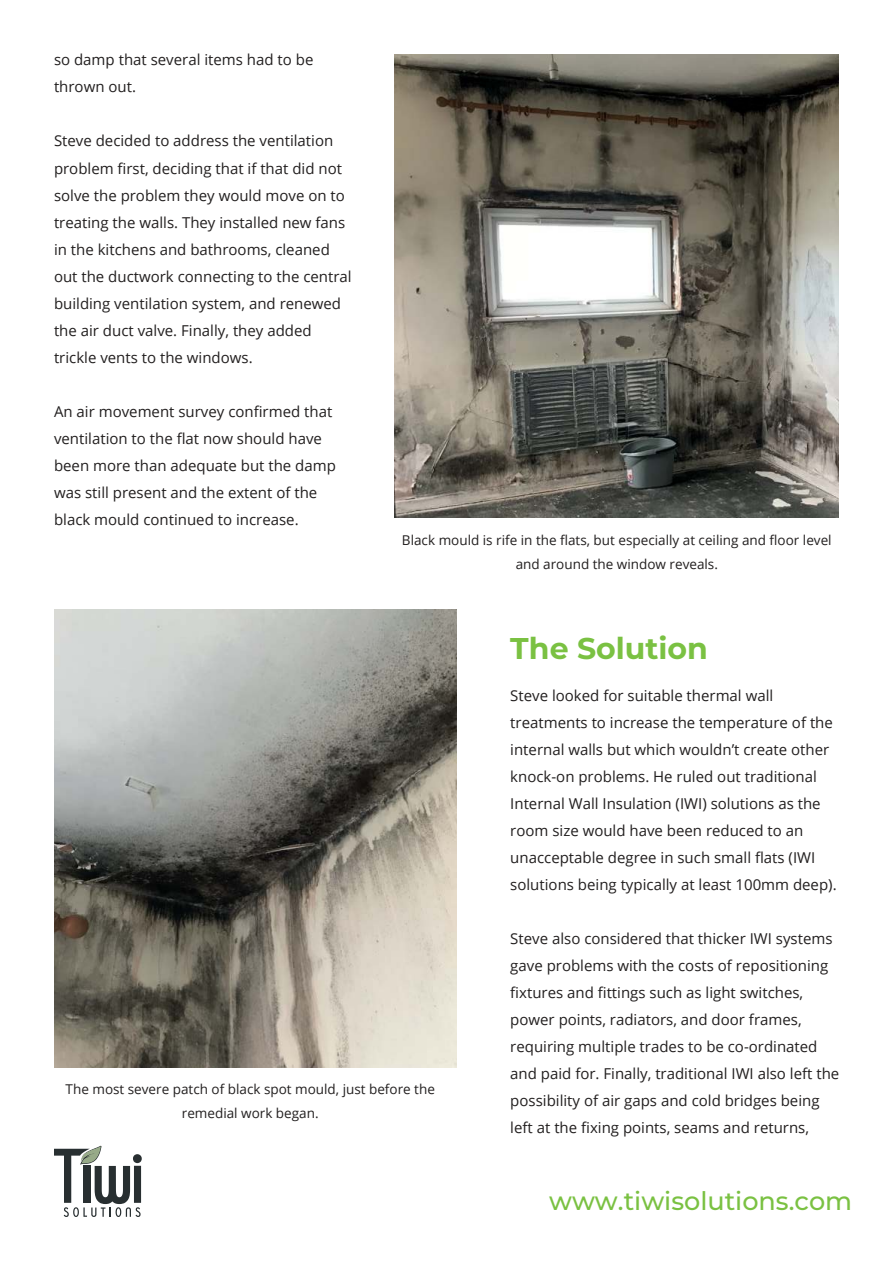
<style>
.page{position:relative;width:893px;height:1263px;background:#fff}
.page>*{position:absolute;margin:0;border:0;box-sizing:border-box;transform-origin:0 0}
.t1{font:700 30px "Montserrat";color:#7ac142}
.t2{font:500 25.5px "Montserrat";color:#7ac142}
.t3{font:15px/27px "Open Sans";color:#221f1f}
.t4{font:13.5px/24px "Open Sans";color:#221f1f;text-align:center}
</style>
<div class="page">
<img style="left:395px;top:54px;width:444px;height:463px">
<img style="left:54px;top:609px;width:402px;height:458px">
<svg style="left:54px;top:1146px;width:88px;height:71px"></svg>
<p class="t3" style="left:54px;top:48px;width:261px">so damp that several items had to be thrown out.</p>
<p class="t3" style="left:54px;top:129px;width:299px">Steve decided to address the ventilation problem first, deciding that if that did not solve the problem they would move on to treating the walls. They installed new fans in the kitchens and bathrooms, cleaned out the ductwork connecting to the central building ventilation system, and renewed the air duct valve. Finally, they added trickle vents to the windows.</p>
<p class="t3" style="left:54px;top:399px;width:283px">An air movement survey confirmed that ventilation to the flat now should have been more than adequate but the damp was still present and the extent of the black mould continued to increase.</p>
<p class="t4" style="left:402px;top:529px;width:431px">Black mould is rife in the flats, but especially at ceiling and floor level and around the window reveals.</p>
<h1 class="t1" style="left:510px;top:635px;width:199px">The Solution</h1>
<p class="t4" style="left:66px;top:1079px;width:371px">The most severe patch of black spot mould, just before the remedial work began.</p>
<p class="t3" style="left:510px;top:683px;width:328px">Steve looked for suitable thermal wall treatments to increase the temperature of the internal walls but which wouldn’t create other knock-on problems. He ruled out traditional Internal Wall Insulation (IWI) solutions as the room size would have been reduced to an unacceptable degree in such small flats (IWI solutions being typically at least 100mm deep).</p>
<p class="t3" style="left:510px;top:926px;width:331px">Steve also considered that thicker IWI systems gave problems with the costs of repositioning fixtures and fittings such as light switches, power points, radiators, and door frames, requiring multiple trades to be co-ordinated and paid for. Finally, traditional IWI also left the possibility of air gaps and cold bridges being left at the fixing points, seams and returns,</p>
<h2 class="t2" style="left:549px;top:1187px;width:305px">www.tiwisolutions.com</h2>
</div>
